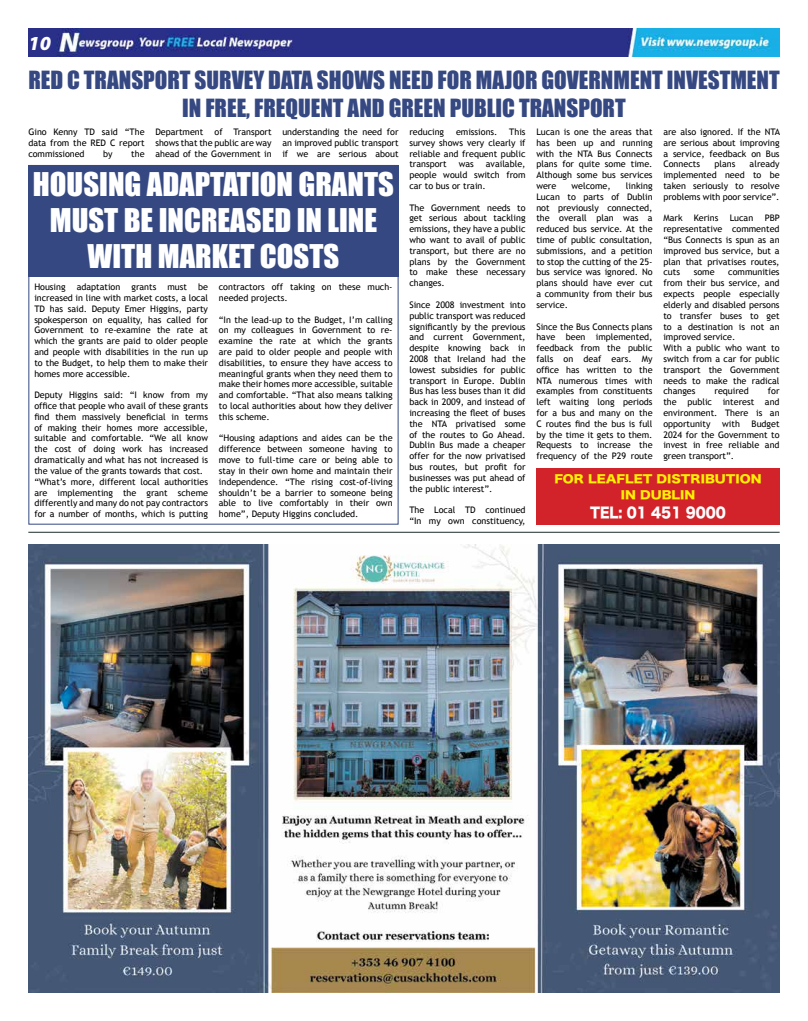
<style>
.page{position:relative;width:808px;height:1021px;background:#fff}
.page>*{position:absolute;margin:0;border:0;box-sizing:border-box;transform-origin:0 0}
.t1{font:30px/36px "Impact";color:#fff;text-align:center}
.t2{font:23px/27.6px "Impact";color:#354881;text-align:center}
.t3{font:italic 900 20px "Myriad Pro";color:#fff}
.t4{font:14.3px "Hira Kaku Std N W8";color:#fff;scale:.91 1}
.t5{font:11px/16px "Hira Kaku Std N W8";color:#fff200;text-align:center;scale:1.13 1}
.t6{font:9px/10.8px "Trebuchet MS";color:#000;text-align:justify}
</style>
<div class="page">
<img style="left:28px;top:28px;width:752px;height:29px">
<hr style="left:28px;top:531px;width:752px;height:1px;background:#1d2d2c">
<div style="left:28px;top:165px;width:371px;height:111px;background:#354881"></div>
<div style="left:28px;top:165px;width:371px;height:359px;border:1px solid #354881"></div>
<img style="left:28px;top:544px;width:752px;height:448px">
<div style="left:536px;top:468px;width:244px;height:56px;background:#d2232a"></div>
<h3 class="t3" style="left:28px;top:30px;width:24px">10</h3>
<h2 class="t2" style="left:28px;top:66px;width:753px">RED C TRANSPORT SURVEY DATA SHOWS NEED FOR MAJOR GOVERNMENT INVESTMENT<br>IN FREE, FREQUENT AND GREEN PUBLIC TRANSPORT</h2>
<p class="t6" style="left:28px;top:126px;width:118px">Gino Kenny TD said “The data from the RED C report commissioned</p>
<p class="t6" style="left:155px;top:126px;width:118px">Department of Transport shows that the public are way ahead of the Government in</p>
<p class="t6" style="left:282px;top:126px;width:118px">understanding the need for an improved public transport if we are serious about</p>
<p class="t6" style="left:409px;top:126px;width:36px">reducing</p>
<p class="t6" style="left:456px;top:126px;width:43px">emissions.</p>
<p class="t6" style="left:409px;top:126px;width:118px;text-indent:100px">This survey shows very clearly if reliable and frequent public transport</p>
<p class="t6" style="left:536px;top:126px;width:118px">Lucan is one the areas that has been up and running with the NTA Bus Connects plans for quite some time.<br>Although some bus services were</p>
<p class="t6" style="left:663px;top:126px;width:118px">are also ignored. If the NTA are serious about improving a service, feedback on Bus Connects</p>
<p class="t6" style="left:103px;top:148px;width:11px">by</p>
<p class="t6" style="left:131px;top:148px;width:15px">the</p>
<p class="t6" style="left:409px;top:159px;width:118px;text-indent:77px">available, people would switch from car to bus or train.</p>
<p class="t6" style="left:409px;top:202px;width:118px">The Government needs to get serious about tackling emissions, they have a public who want to avail of public transport, but there are no plans by the Government to make these necessary changes.</p>
<p class="t6" style="left:409px;top:299px;width:118px">Since 2008 investment into public transport was reduced significantly by the previous and current Government, despite knowing back in 2008 that Ireland had the lowest subsidies for public transport in Europe. Dublin Bus has less buses than it did back in 2009, and instead of increasing the fleet of buses the NTA privatised some of the routes to Go Ahead.<br>Dublin Bus made a cheaper offer for the now privatised bus routes, but profit for businesses was put ahead of the public interest”.</p>
<p class="t6" style="left:409px;top:504px;width:118px">The Local TD continued “In my own constituency,</p>
<p class="t6" style="left:663px;top:159px;width:118px;text-indent:86px">already implemented need to be taken seriously to resolve problems with poor service”.</p>
<p class="t6" style="left:663px;top:213px;width:21px">Mark</p>
<p class="t6" style="left:694px;top:213px;width:26px">Kerins</p>
<p class="t6" style="left:730px;top:213px;width:25px">Lucan</p>
<p class="t6" style="left:714px;top:159px;width:22px">plans</p>
<p class="t6" style="left:459px;top:159px;width:17px">was</p>
<h1 class="t1" style="left:33px;top:166px;width:362px">HOUSING ADAPTATION GRANTS<br>MUST BE INCREASED IN LINE<br>WITH MARKET COSTS</h1>
<p class="t6" style="left:34px;top:282px;width:175px">Housing adaptation grants must be increased in line with market costs, a local TD has said. Deputy Emer Higgins, party spokesperson on equality, has called for Government to re-examine the rate at which the grants are paid to older people and people with disabilities in the run up to the Budget, to help them to make their homes more accessible.</p>
<p class="t6" style="left:34px;top:390px;width:175px;text-align:left">Deputy Higgins said: “I know from my office that people who avail of these grants find them massively beneficial in terms of making their homes more accessible, suitable and comfortable. “We all know the cost of doing work has increased dramatically and what has not increased is the value of the grants towards that cost. “What’s more, different local authorities are implementing the grant scheme differently and many do not pay contractors for a number of months, which is putting</p>
<p class="t6" style="left:536px;top:180px;width:118px;text-indent:90px">linking Lucan to parts of Dublin not previously connected, the overall plan was a reduced bus service. At the time of public consultation, submissions, and a petition to stop the cutting of the 25- bus service was ignored. No plans should have ever cut a community from their bus service.</p>
<p class="t6" style="left:536px;top:321px;width:118px">Since the Bus Connects plans have been implemented, feedback from the public falls on deaf ears. My office has written to the NTA numerous times with examples from constituents left waiting long periods for a bus and many on the C routes find the bus is full by the time it gets to them.<br>Requests to increase the frequency of the P29 route</p>
<p class="t6" style="left:571px;top:180px;width:41px">welcome,</p>
<p class="t6" style="left:663px;top:213px;width:118px;text-indent:101px">PBP representative commented “Bus Connects is spun as an improved bus service, but a plan that privatises routes, cuts</p>
<p class="t6" style="left:663px;top:267px;width:118px;text-align:left;text-indent:65px">communities from their bus service, and expects people especially elderly and disabled persons to transfer buses to get to a destination is not an improved service.<br>With a public who want to switch from a car for public transport the Government needs to make the radical changes</p>
<p class="t6" style="left:694px;top:267px;width:22px">some</p>
<p class="t6" style="left:219px;top:282px;width:175px">contractors off taking on these much&shy;needed projects.</p>
<p class="t6" style="left:219px;top:314px;width:175px">“In the lead-up to the Budget, I’m calling on my colleagues in Government to re&shy;examine the rate at which the grants are paid to older people and people with disabilities, to ensure they have access to meaningful grants when they need them to make their homes more accessible, suitable and comfortable. “That also means talking to local authorities about how they deliver this scheme.</p>
<p class="t6" style="left:219px;top:433px;width:175px">“Housing adaptions and aides can be the difference between someone having to move to full-time care or being able to stay in their own home and maintain their independence. “The rising cost-of-living shouldn’t be a barrier to someone being able to live comfortably in their own home”, Deputy Higgins concluded.</p>
<p class="t6" style="left:663px;top:386px;width:118px;text-indent:105px">for the public interest and environment. There is an opportunity</p>
<p class="t6" style="left:714px;top:386px;width:36px">required</p>
<p class="t6" style="left:663px;top:418px;width:118px;text-indent:88px">Budget 2024 for the Government to invest in free reliable and green transport”.</p>
<p class="t5" style="left:554px;top:471px;width:185px">FOR LEAFLET DISTRIBUTION<br>IN DUBLIN</p>
<h3 class="t4" style="left:590px;top:504px;width:151px">TEL: 01 451 9000</h3>
<p class="t6" style="left:722px;top:418px;width:19px">with</p>
</div>
